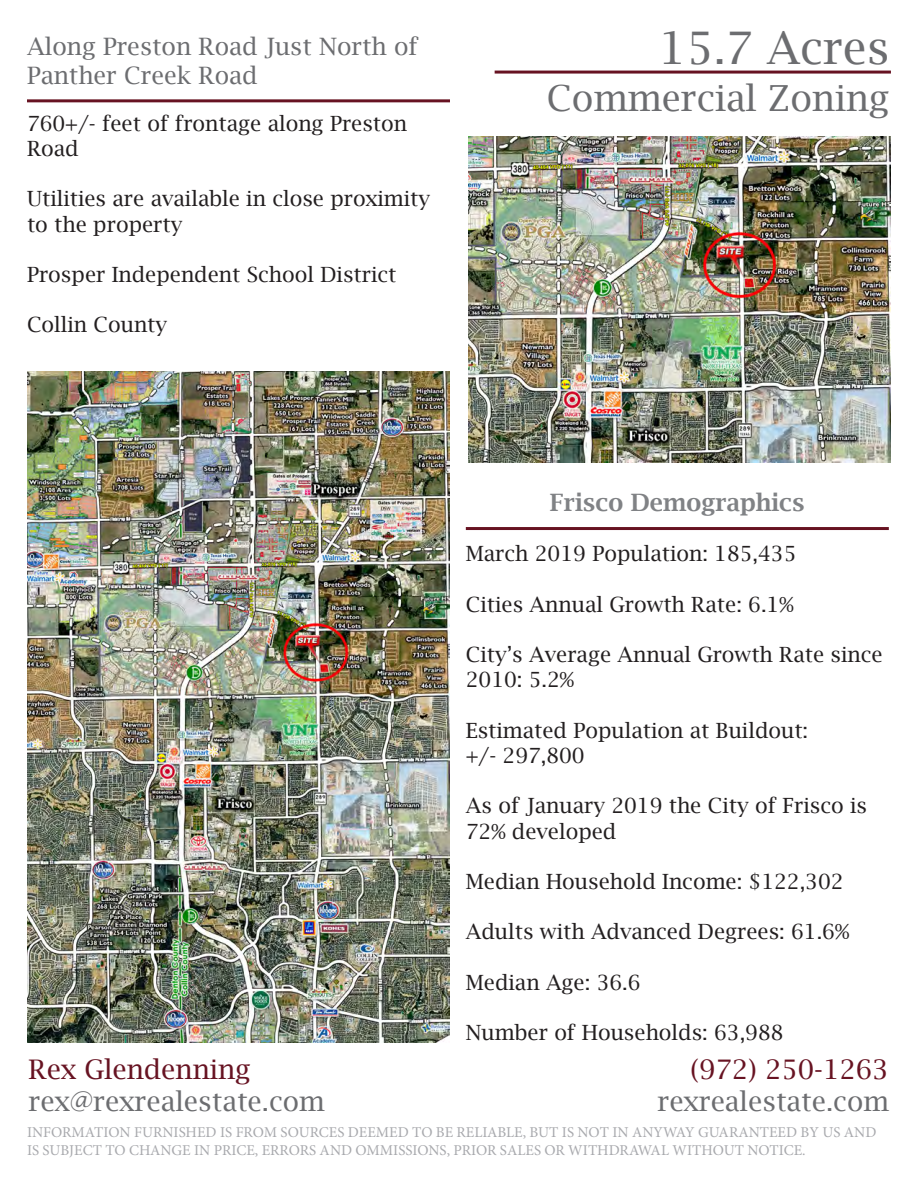
<style>
.page{position:relative;width:918px;height:1188px;background:#fff}
.page>*{position:absolute;margin:0;border:0;box-sizing:border-box;transform-origin:0 0}
.t1{font:45px "Lucida Bright";color:#6c6d70}
.t2{font:36px "Lucida Bright";color:#6c6d70}
.t3{font:27px "Lucida Bright";color:#6c6d70}
.t4{font:27px "Lucida Bright";color:#671322}
.t5{font:24px "Lucida Bright";color:#6c6d70}
.t6{font:600 24px "Lucida Bright";color:#808285}
.t7{font:21px/25.2px "Lucida Bright";color:#231f20}
.t8{font:15px/18px "Minion Pro";color:#a8a9ad}
</style>
<div class="page">
<hr style="left:495px;top:71px;width:396px;height:3px;background:#671322">
<hr style="left:466px;top:527px;width:423px;height:3px;background:#671322">
<hr style="left:27px;top:99px;width:423px;height:3px;background:#671322">
<img style="left:27px;top:372px;width:423px;height:671px">
<img style="left:468px;top:137px;width:423px;height:326px">
<p class="t5" style="left:27px;top:33px;width:393px">Along Preston Road Just North of</p>
<p class="t5" style="left:27px;top:62px;width:232px">Panther Creek Road</p>
<p class="t7" style="left:27px;top:111px;width:382px">760+/- feet of frontage along Preston<br>Road</p>
<p class="t7" style="left:27px;top:186px;width:405px">Utilities are available in close proximity to the property</p>
<p class="t7" style="left:27px;top:262px;width:371px">Prosper Independent School District</p>
<p class="t7" style="left:27px;top:312px;width:142px">Collin County</p>
<p class="t1" style="left:659px;top:22px;width:232px">15.7 Acres</p>
<p class="t2" style="left:547px;top:77px;width:344px">Commercial Zoning</p>
<p class="t4" style="left:28px;top:1054px;width:224px">Rex Glendenning</p>
<p class="t3" style="left:28px;top:1086px;width:298px">rex@rexrealestate.com</p>
<p class="t6" style="left:550px;top:489px;width:256px">Frisco Demographics</p>
<p class="t7" style="left:466px;top:541px;width:332px">March 2019 Population: 185,435</p>
<p class="t7" style="left:466px;top:592px;width:329px">Cities Annual Growth Rate: 6.1%</p>
<p class="t7" style="left:466px;top:642px;width:418px">City’s Average Annual Growth Rate since<br>2010: 5.2%</p>
<p class="t7" style="left:466px;top:718px;width:344px">Estimated Population at Buildout:</p>
<p class="t7" style="left:466px;top:743px;width:120px">+/- 297,800</p>
<p class="t7" style="left:466px;top:793px;width:403px">As of January 2019 the City of Frisco is<br>72% developed</p>
<p class="t7" style="left:466px;top:869px;width:379px">Median Household Income: $122,302</p>
<p class="t7" style="left:466px;top:919px;width:385px">Adults with Advanced Degrees: 61.6%</p>
<p class="t7" style="left:466px;top:970px;width:176px">Median Age: 36.6</p>
<p class="t7" style="left:466px;top:1020px;width:319px">Number of Households: 63,988</p>
<p class="t4" style="left:690px;top:1054px;width:200px">(972) 250-1263</p>
<p class="t3" style="left:658px;top:1086px;width:233px">rexrealestate.com</p>
<p class="t8" style="left:27px;top:1124px;width:851px">INFORMATION FURNISHED IS FROM SOURCES DEEMED TO BE RELIABLE, BUT IS NOT IN ANYWAY GUARANTEED BY US AND<br>IS SUBJECT TO CHANGE IN PRICE, ERRORS AND OMMISSIONS, PRIOR SALES OR WITHDRAWAL WITHOUT NOTICE.</p>
</div>
